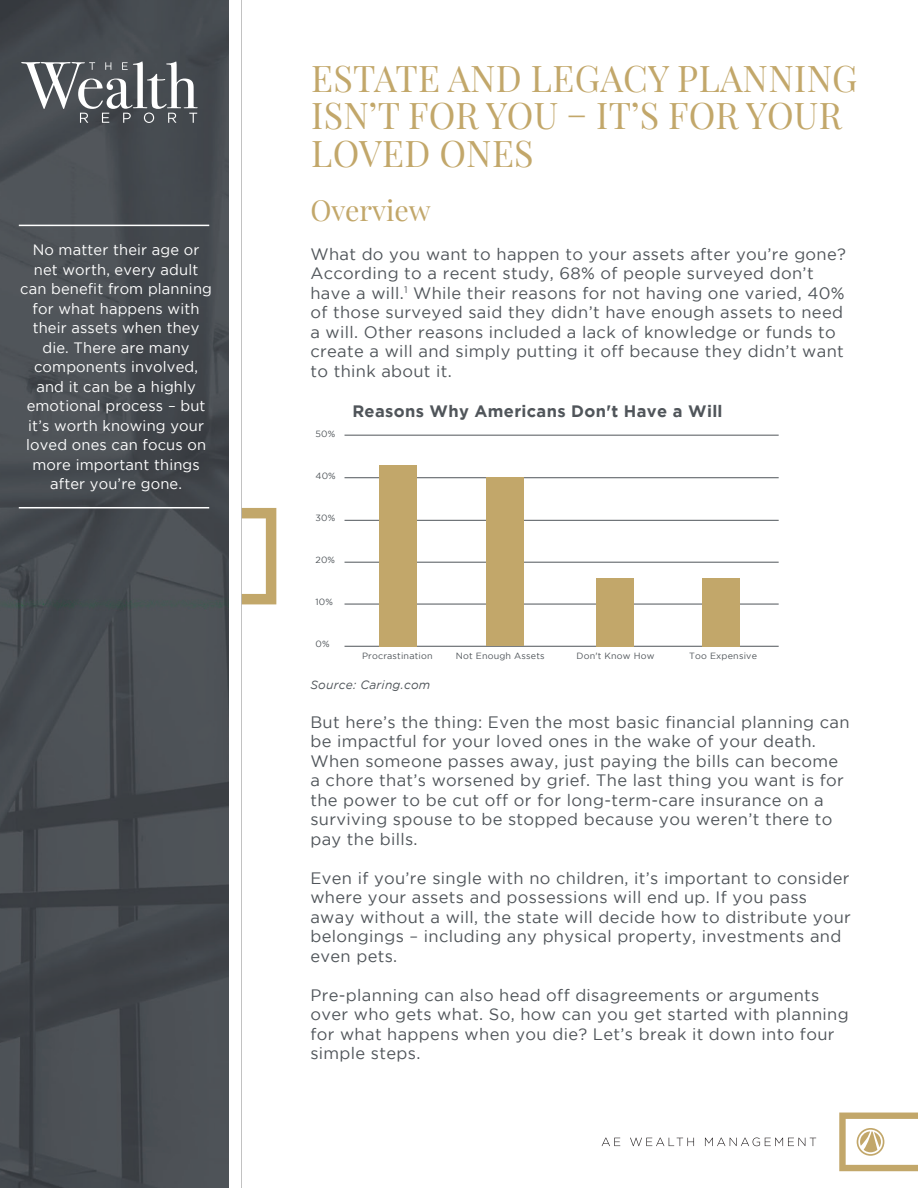
<style>
.page{position:relative;width:918px;height:1188px;background:#fff}
.page>*{position:absolute;margin:0;border:0;box-sizing:border-box;transform-origin:0 0}
.t1{font:36px/37.5px "Playfair Display";letter-spacing:.01em;color:#c2a76a}
.t2{font:28.5px "Playfair Display";color:#c2a76a}
.t3{font:16.5px/19.5px "Gotham";letter-spacing:.02em;color:#50555a}
.t4{font:700 16.5px "Gotham";letter-spacing:.02em;color:#50555a}
.t5{font:15px/19.5px "Gotham";letter-spacing:.01em;color:#fff;text-align:center}
.t6{font:italic 12px "Gotham";letter-spacing:.02em;color:#50555a}
.t7{font:9px "Gotham";letter-spacing:.02em;color:#50555a}
</style>
<div class="page">
<svg style="left:242px;top:508px;width:34px;height:96px"></svg>
<hr style="left:240px;top:0;width:2px;height:1188px;background:#bababa">
<img style="left:0;top:0;width:229px;height:1188px">
<svg style="left:21px;top:61px;width:177px;height:62px"></svg>
<svg style="left:839px;top:1113px;width:79px;height:58px"></svg>
<svg style="left:602px;top:1138px;width:18px;height:8px"></svg>
<svg style="left:630px;top:1138px;width:64px;height:8px"></svg>
<svg style="left:705px;top:1138px;width:111px;height:8px"></svg>
<hr style="left:19px;top:225px;width:190px;height:1px;background:#fff">
<hr style="left:19px;top:507px;width:190px;height:1px;background:#fff">
<hr style="left:345px;top:646px;width:434px;height:1px;background:#50555a">
<hr style="left:345px;top:604px;width:434px;height:1px;background:#50555a">
<hr style="left:345px;top:562px;width:434px;height:1px;background:#50555a">
<hr style="left:345px;top:520px;width:434px;height:1px;background:#50555a">
<hr style="left:345px;top:477px;width:434px;height:1px;background:#50555a">
<hr style="left:345px;top:435px;width:434px;height:1px;background:#50555a">
<div style="left:379px;top:465px;width:38px;height:181px;background:#c2a76a"></div>
<div style="left:486px;top:477px;width:38px;height:169px;background:#c2a76a"></div>
<div style="left:596px;top:578px;width:38px;height:68px;background:#c2a76a"></div>
<div style="left:702px;top:578px;width:38px;height:68px;background:#c2a76a"></div>
<p class="t5" style="left:20px;top:240px;width:193px">No matter their age or net worth, every adult can benefit from planning for what happens with their assets when they die. There are many components involved, and it can be a highly emotional process – but it’s worth knowing your loved ones can focus on more important things after you’re gone.</p>
<h1 class="t1" style="left:311px;top:56px;width:548px">ESTATE AND LEGACY PLANNING<br>ISN’T FOR YOU – IT’S FOR YOUR<br>LOVED ONES</h1>
<h2 class="t2" style="left:310px;top:188px;width:122px">Overview</h2>
<p class="t3" style="left:310px;top:244px;width:537px">What do you want to happen to your assets after you’re gone?<br>According to a recent study, 68% of people surveyed don’t have a will.<sup>1</sup> While their reasons for not having one varied, 40% of those surveyed said they didn’t have enough assets to need a will. Other reasons included a lack of knowledge or funds to create a will and simply putting it off because they didn’t want to think about it.</p>
<p class="t7" style="left:315px;top:429px;width:21px">50%</p>
<p class="t7" style="left:315px;top:471px;width:22px">40%</p>
<p class="t7" style="left:315px;top:513px;width:21px">30%</p>
<p class="t7" style="left:315px;top:555px;width:21px">20%</p>
<p class="t7" style="left:315px;top:597px;width:19px">10%</p>
<p class="t7" style="left:315px;top:639px;width:16px">0%</p>
<p class="t4" style="left:352px;top:402px;width:372px">Reasons Why Americans Don't Have a Will</p>
<p class="t7" style="left:362px;top:651px;width:72px">Procrastination</p>
<p class="t7" style="left:456px;top:651px;width:90px">Not Enough Assets</p>
<p class="t7" style="left:577px;top:651px;width:79px">Don't Know How</p>
<p class="t7" style="left:689px;top:651px;width:69px">Too Expensive</p>
<p class="t6" style="left:310px;top:678px;width:121px">Source: Caring.com</p>
<p class="t3" style="left:310px;top:712px;width:541px">But here’s the thing: Even the most basic financial planning can be impactful for your loved ones in the wake of your death.<br>When someone passes away, just paying the bills can become a chore that’s worsened by grief. The last thing you want is for the power to be cut off or for long-term-care insurance on a surviving spouse to be stopped because you weren’t there to pay the bills.</p>
<p class="t3" style="left:310px;top:868px;width:542px">Even if you’re single with no children, it’s important to consider where your assets and possessions will end up. If you pass away without a will, the state will decide how to distribute your belongings – including any physical property, investments and even pets.</p>
<p class="t3" style="left:310px;top:985px;width:540px">Pre-planning can also head off disagreements or arguments over who gets what. So, how can you get started with planning for what happens when you die? Let’s break it down into four simple steps.</p>
</div>
